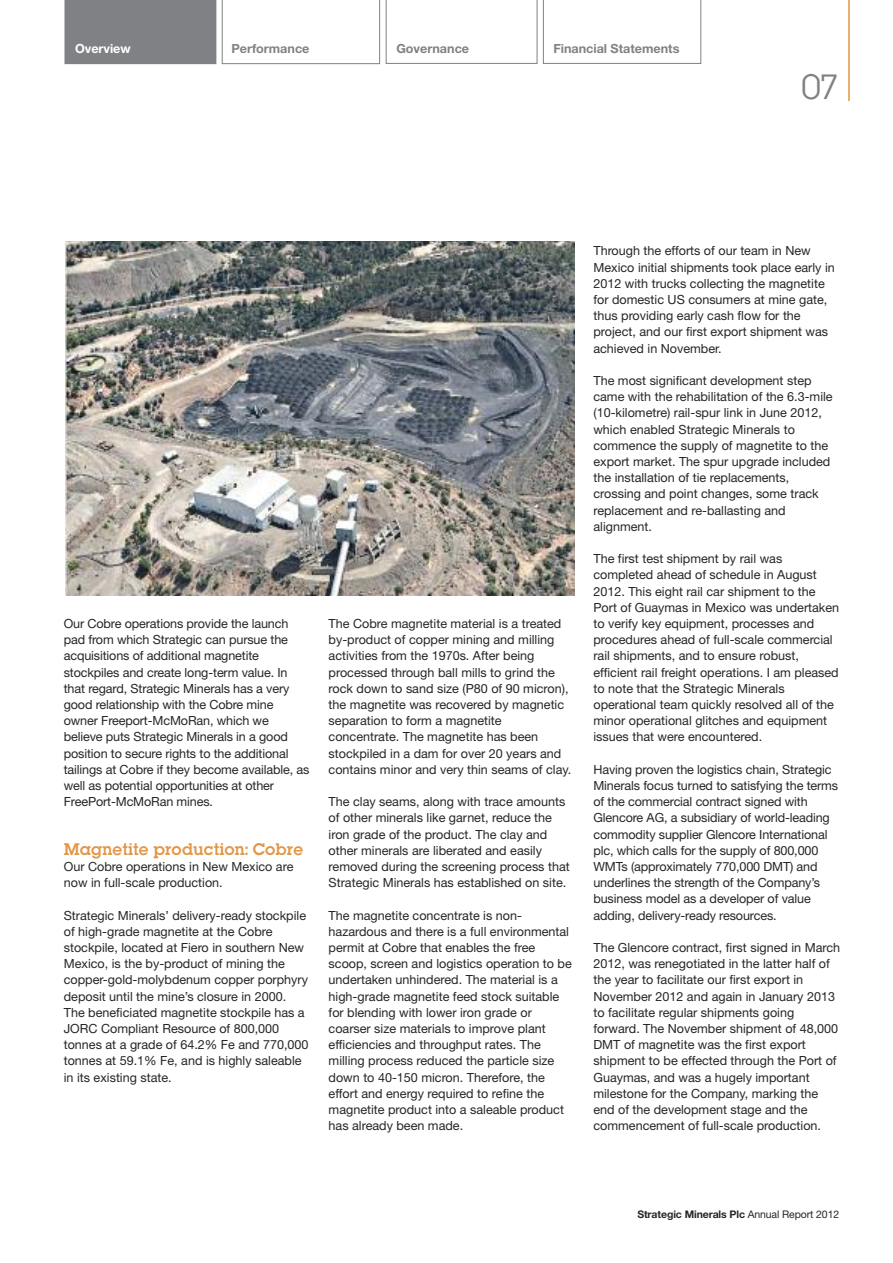
<style>
.page{position:relative;width:893px;height:1263px;background:#fff}
.page>*{position:absolute;margin:0;border:0;box-sizing:border-box;transform-origin:0 0}
.t1{font:31.5px "Lubalin";color:#7f8184}
.t2{font:15px "Lubalin Demi";color:#e29748}
.t3{font:12.6px/16.2px "Helvetica Neue";color:#272627}
.t4{font:700 12.6px "Helvetica Neue";color:#7f8184}
.t5{font:700 12.6px "Helvetica Neue";color:#fff}
.t6{font:700 10.5px "Helvetica Neue";letter-spacing:-.01em;color:#272627}
.s1{font-weight:400}
</style>
<div class="page">
<div style="left:65px;top:0;width:151px;height:64px;background:#7f8184"></div>
<svg style="left:222px;top:0;width:158px;height:64px"></svg>
<svg style="left:386px;top:0;width:151px;height:64px"></svg>
<svg style="left:543px;top:0;width:158px;height:64px"></svg>
<hr style="left:848px;top:0;width:2px;height:101px;background:#e29748">
<img style="left:66px;top:241px;width:508px;height:354px">
<p class="t5" style="left:75px;top:44px;width:57px">Overview</p>
<p class="t4" style="left:232px;top:44px;width:79px">Performance</p>
<p class="t4" style="left:396px;top:44px;width:74px">Governance</p>
<p class="t4" style="left:553px;top:44px;width:128px">Financial Statements</p>
<h1 class="t1" style="left:802px;top:70px;width:37px">07</h1>
<p class="t3" style="left:64px;top:617px;width:247px">Our Cobre operations provide the launch pad from which Strategic can pursue the acquisitions of additional magnetite stockpiles and create long-term value. In that regard, Strategic Minerals has a very good relationship with the Cobre mine owner Freeport-McMoRan, which we believe puts Strategic Minerals in a good position to secure rights to the additional tailings at Cobre if they become available, as well as potential opportunities at other FreePort-McMoRan mines.</p>
<p class="t2" style="left:64px;top:841px;width:241px">Magnetite production: Cobre</p>
<p class="t3" style="left:64px;top:860px;width:231px">Our Cobre operations in New Mexico are now in full-scale production.</p>
<p class="t3" style="left:64px;top:908px;width:246px">Strategic Minerals’ delivery-ready stockpile of high-grade magnetite at the Cobre stockpile, located at Fiero in southern New Mexico, is the by-product of mining the copper-gold-molybdenum copper porphyry deposit until the mine’s closure in 2000.<br>The beneficiated magnetite stockpile has a JORC Compliant Resource of 800,000 tonnes at a grade of 64.2% Fe and 770,000 tonnes at 59.1% Fe, and is highly saleable in its existing state.</p>
<p class="t3" style="left:329px;top:617px;width:244px">The Cobre magnetite material is a treated by-product of copper mining and milling activities from the 1970s. After being processed through ball mills to grind the rock down to sand size (P80 of 90 micron), the magnetite was recovered by magnetic separation to form a magnetite concentrate. The magnetite has been stockpiled in a dam for over 20 years and contains minor and very thin seams of clay.</p>
<p class="t3" style="left:329px;top:795px;width:243px">The clay seams, along with trace amounts of other minerals like garnet, reduce the iron grade of the product. The clay and other minerals are liberated and easily removed during the screening process that Strategic Minerals has established on site.</p>
<p class="t3" style="left:329px;top:908px;width:245px">The magnetite concentrate is non&shy;hazardous and there is a full environmental permit at Cobre that enables the free scoop, screen and logistics operation to be undertaken unhindered. The material is a high-grade magnetite feed stock suitable for blending with lower iron grade or coarser size materials to improve plant efficiencies and throughput rates. The milling process reduced the particle size down to 40-150 micron. Therefore, the effort and energy required to refine the magnetite product into a saleable product has already been made.</p>
<p class="t3" style="left:593px;top:244px;width:243px">Through the efforts of our team in New Mexico initial shipments took place early in 2012 with trucks collecting the magnetite for domestic US consumers at mine gate, thus providing early cash flow for the project, and our first export shipment was achieved in November.</p>
<p class="t3" style="left:593px;top:374px;width:241px">The most significant development step came with the rehabilitation of the 6.3-mile (10-kilometre) rail-spur link in June 2012, which enabled Strategic Minerals to commence the supply of magnetite to the export market. The spur upgrade included the installation of tie replacements, crossing and point changes, some track replacement and re-ballasting and alignment.</p>
<p class="t3" style="left:593px;top:552px;width:247px">The first test shipment by rail was completed ahead of schedule in August 2012. This eight rail car shipment to the Port of Guaymas in Mexico was undertaken to verify key equipment, processes and procedures ahead of full-scale commercial rail shipments, and to ensure robust, efficient rail freight operations. I am pleased to note that the Strategic Minerals operational team quickly resolved all of the minor operational glitches and equipment issues that were encountered.</p>
<p class="t3" style="left:593px;top:762px;width:246px">Having proven the logistics chain, Strategic Minerals focus turned to satisfying the terms of the commercial contract signed with Glencore AG, a subsidiary of world-leading commodity supplier Glencore International plc, which calls for the supply of 800,000<br>WMTs (approximately 770,000 DMT) and underlines the strength of the Company’s business model as a developer of value adding, delivery-ready resources.</p>
<p class="t3" style="left:593px;top:941px;width:248px">The Glencore contract, first signed in March 2012, was renegotiated in the latter half of the year to facilitate our first export in November 2012 and again in January 2013 to facilitate regular shipments going forward. The November shipment of 48,000<br>DMT of magnetite was the first export shipment to be effected through the Port of Guaymas, and was a hugely important milestone for the Company, marking the end of the development stage and the commencement of full-scale production.</p>
<p class="t6" style="left:637px;top:1210px;width:203px">Strategic Minerals Plc <span class="s1">Annual Report 2012</span></p>
</div>
